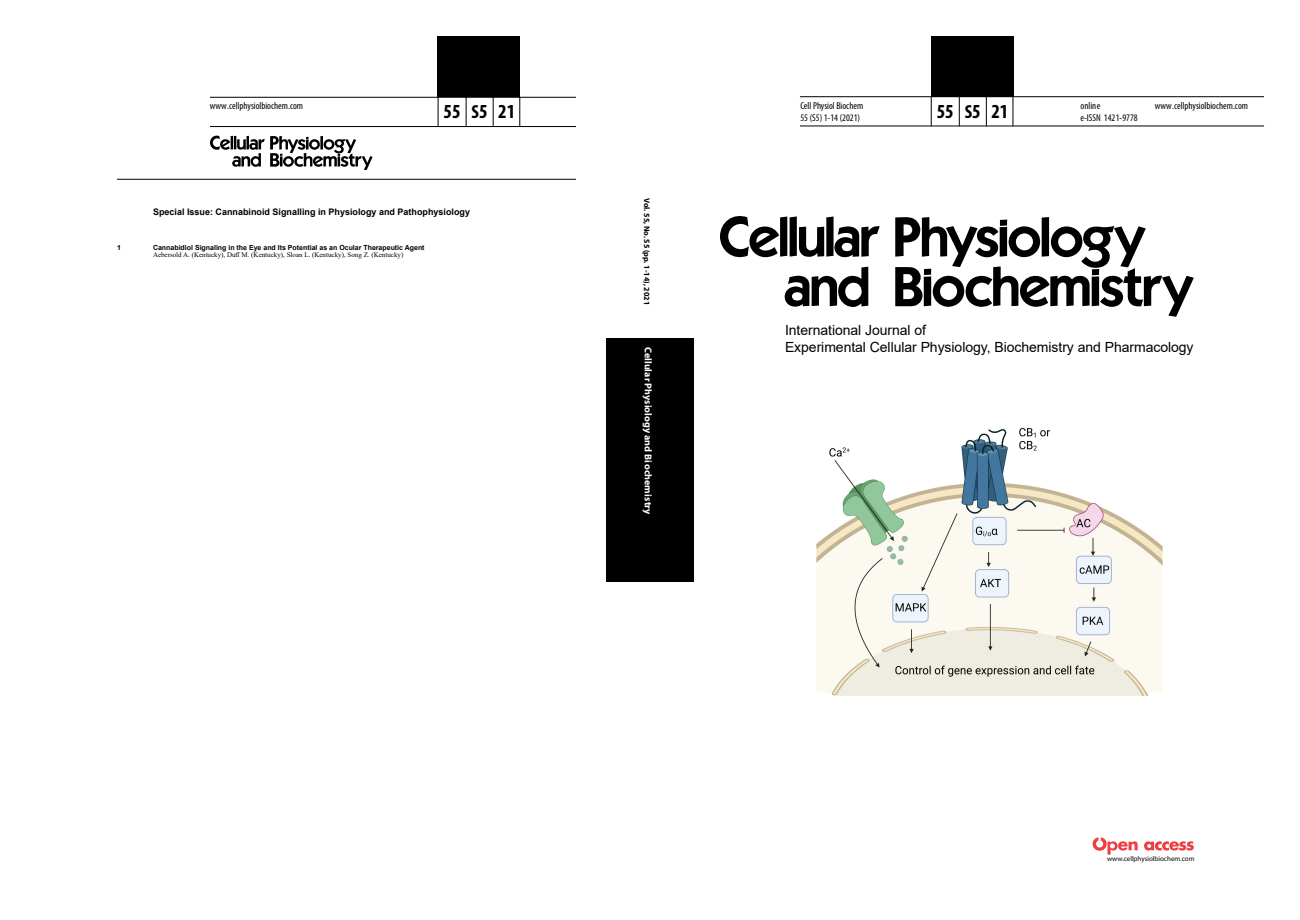
<style>
.page{position:relative;width:1300px;height:920px;background:#fff}
.page>*{position:absolute;margin:0;border:0;box-sizing:border-box;transform-origin:0 0}
.t1{font:700 condensed 20px "Myriad Pro";color:#000}
.t2{font:14px/16.8px "Arial";letter-spacing:-.005em;color:#000}
.t3{font:condensed 10px/12px "Myriad Pro";color:#000}
.t4{font:700 10px "Myriad Pro";color:#fff}
.t5{font:700 9px "Arial";color:#000}
.t6{font:700 8px "Myriad Pro";color:#000}
.t7{font:7px "Times New Roman";color:#000}
.t8{font:700 7px "Arial";color:#000}
.t9{font:7px "Myriad Pro";color:#000}
.s1{font-size:19px}
</style>
<div class="page">
<hr style="left:800px;top:96px;width:464px;height:1px;background:#000">
<div style="left:931px;top:36px;width:82px;height:60px;background:#000"></div>
<hr style="left:800px;top:126px;width:464px;height:1px;background:#000">
<svg style="left:986px;top:97px;width:1px;height:29px"></svg>
<svg style="left:959px;top:97px;width:1px;height:29px"></svg>
<svg style="left:1013px;top:97px;width:1px;height:29px"></svg>
<svg style="left:931px;top:97px;width:1px;height:29px"></svg>
<div style="left:438px;top:37px;width:82px;height:60px;background:#000"></div>
<svg style="left:493px;top:98px;width:1px;height:28px"></svg>
<svg style="left:466px;top:98px;width:1px;height:28px"></svg>
<svg style="left:520px;top:98px;width:1px;height:28px"></svg>
<svg style="left:438px;top:98px;width:1px;height:28px"></svg>
<hr style="left:210px;top:97px;width:366px;height:1px;background:#000">
<hr style="left:210px;top:126px;width:366px;height:1px;background:#000">
<hr style="left:117px;top:179px;width:459px;height:1px;background:#000">
<svg style="left:210px;top:135px;width:163px;height:35px"></svg>
<div style="left:606px;top:338px;width:88px;height:244px;background:#000"></div>
<svg style="left:720px;top:216px;width:160px;height:42px"></svg>
<svg style="left:785px;top:267px;width:83px;height:40px"></svg>
<svg style="left:895px;top:217px;width:299px;height:100px"></svg>
<img style="left:816px;top:428px;width:347px;height:268px">
<svg style="left:1144px;top:841px;width:50px;height:10px"></svg>
<svg style="left:1093px;top:837px;width:45px;height:18px"></svg>
<p class="t3" style="left:210px;top:100px;width:95px">www.cellphysiolbiochem.com</p>
<h1 class="t1" style="left:444px;top:99px;width:73px">55 <span class="s1">S</span>5 21</h1>
<p class="t5" style="left:153px;top:206px;width:319px">Special Issue: Cannabinoid Signalling in Physiology and Pathophysiology</p>
<p class="t8" style="left:117px;top:243px;width:5px">1</p>
<p class="t8" style="left:153px;top:243px;width:273px">Cannabidiol Signaling in the Eye and Its Potential as an Ocular Therapeutic Agent</p>
<p class="t7" style="left:153px;top:250px;width:252px">Aebersold A. (Kentucky), Duff M. (Kentucky), Sloan L. (Kentucky), Song Z. (Kentucky)</p>
<p class="t6" style="left:652px;top:198px;width:109px;rotate:90deg">Vol. 55, No. S5 (pp. 1-14), 2021</p>
<p class="t4" style="left:655px;top:347px;width:170px;rotate:90deg">Cellular Physiology and Biochemistry</p>
<p class="t3" style="left:800px;top:99px;width:64px">Cell Physiol Biochem<br>55 (S5) 1-14 (2021)</p>
<h1 class="t1" style="left:937px;top:99px;width:73px">55 <span class="s1">S</span>5 21</h1>
<p class="t3" style="left:1081px;top:100px;width:59px">online<br>e-ISSN 1421-9778</p>
<p class="t3" style="left:1155px;top:100px;width:95px">www.cellphysiolbiochem.com</p>
<h2 class="t2" style="left:785px;top:322px;width:410px">International Journal of<br>Experimental Cellular Physiology, Biochemistry and Pharmacology</h2>
<p class="t9" style="left:1107px;top:855px;width:89px">www.cellphysiolbiochem.com</p>
</div>
